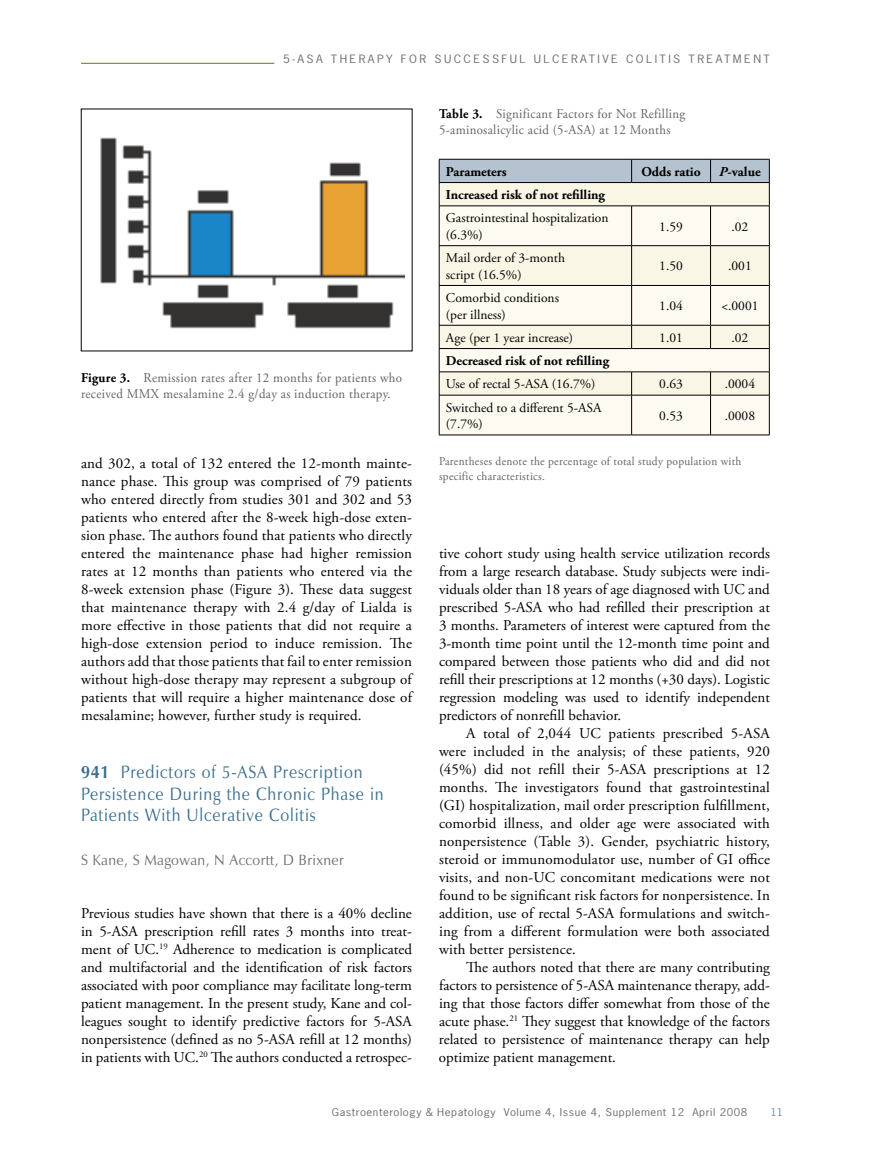
<style>
.page{position:relative;width:878px;height:1175px;background:#fff}
.page>*{position:absolute;margin:0;border:0;box-sizing:border-box;transform-origin:0 0}
.t1{font:18px/21.6px "Zapf Humanist 601 BT";letter-spacing:.05em;color:#3b6e8f;scale:.9 1}
.t2{font:15px/18px "Adobe Garamond Pro";color:#000;text-align:justify}
.t3{font:15px "Zapf Humanist 601 BT";letter-spacing:.025em;color:#6d6e71;scale:.95 1}
.t4{font:13.5px/16.5px "Adobe Garamond Pro";color:#000}
.t5{font:13.5px/16.5px "Adobe Garamond Pro";letter-spacing:.025em;color:#636466;scale:.95 1}
.t6{font:700 13.5px "Adobe Garamond Pro";color:#000}
.t7{font:12px/15px "Adobe Garamond Pro";letter-spacing:.025em;color:#636466;scale:.95 1}
.t8{font:10.8px "News Gothic Std";letter-spacing:.2em;color:#6d6e71;scale:1.11 1}
.t9{font:10.2px "News Gothic Std";letter-spacing:.05em;color:#6d6e71;scale:1.11 1}
.t10{font:10.2px "News Gothic Std";color:#738ba5;scale:1.11 1}
.s1{font-weight:700;color:#000}
.s2{font-weight:700}
.s3{font-style:italic}
</style>
<div class="page">
<hr style="left:81px;top:63px;width:193px;height:1px;background:#677718">
<svg style="left:440px;top:207px;width:329px;height:228px;fill:#fcfaf1"></svg>
<svg style="left:439px;top:159px;width:331px;height:47px;background:#cacfcd"></svg>
<hr style="left:439px;top:206px;width:192px;height:1px;background:#000">
<hr style="left:439px;top:206px;width:1px;height:39px;background:#000">
<hr style="left:631px;top:206px;width:79px;height:1px;background:#000">
<hr style="left:631px;top:206px;width:1px;height:39px;background:#000">
<hr style="left:710px;top:206px;width:59px;height:1px;background:#000">
<hr style="left:710px;top:206px;width:1px;height:39px;background:#000">
<hr style="left:769px;top:206px;width:1px;height:39px;background:#000">
<hr style="left:439px;top:245px;width:192px;height:1px;background:#000">
<hr style="left:439px;top:246px;width:1px;height:39px;background:#000">
<hr style="left:631px;top:245px;width:79px;height:1px;background:#000">
<hr style="left:631px;top:246px;width:1px;height:39px;background:#000">
<hr style="left:710px;top:245px;width:59px;height:1px;background:#000">
<hr style="left:710px;top:246px;width:1px;height:39px;background:#000">
<hr style="left:769px;top:246px;width:1px;height:39px;background:#000">
<hr style="left:439px;top:285px;width:192px;height:1px;background:#000">
<hr style="left:439px;top:286px;width:1px;height:39px;background:#000">
<hr style="left:631px;top:285px;width:79px;height:1px;background:#000">
<hr style="left:631px;top:286px;width:1px;height:39px;background:#000">
<hr style="left:710px;top:285px;width:59px;height:1px;background:#000">
<hr style="left:710px;top:286px;width:1px;height:39px;background:#000">
<hr style="left:769px;top:286px;width:1px;height:39px;background:#000">
<hr style="left:439px;top:325px;width:192px;height:1px;background:#000">
<hr style="left:631px;top:325px;width:79px;height:1px;background:#000">
<svg style="left:631px;top:325px;width:1px;height:23px"></svg>
<hr style="left:710px;top:325px;width:59px;height:1px;background:#000">
<svg style="left:710px;top:325px;width:1px;height:23px"></svg>
<hr style="left:439px;top:348px;width:192px;height:1px;background:#000">
<hr style="left:631px;top:348px;width:79px;height:1px;background:#000">
<hr style="left:710px;top:348px;width:59px;height:1px;background:#000">
<hr style="left:439px;top:371px;width:192px;height:1px;background:#000">
<svg style="left:439px;top:325px;width:1px;height:70px"></svg>
<hr style="left:631px;top:371px;width:79px;height:1px;background:#000">
<svg style="left:631px;top:372px;width:1px;height:23px"></svg>
<hr style="left:710px;top:371px;width:59px;height:1px;background:#000">
<svg style="left:710px;top:372px;width:1px;height:23px"></svg>
<svg style="left:769px;top:325px;width:1px;height:70px"></svg>
<hr style="left:439px;top:395px;width:192px;height:1px;background:#000">
<hr style="left:439px;top:395px;width:1px;height:40px;background:#000">
<hr style="left:631px;top:395px;width:79px;height:1px;background:#000">
<hr style="left:631px;top:395px;width:1px;height:40px;background:#000">
<hr style="left:710px;top:395px;width:59px;height:1px;background:#000">
<hr style="left:710px;top:395px;width:1px;height:40px;background:#000">
<hr style="left:769px;top:395px;width:1px;height:40px;background:#000">
<hr style="left:439px;top:435px;width:192px;height:1px;background:#000">
<hr style="left:631px;top:435px;width:79px;height:1px;background:#000">
<hr style="left:710px;top:435px;width:59px;height:1px;background:#000">
<img style="left:100px;top:137px;width:304px;height:192px">
<p class="t8" style="left:283px;top:52px;width:154px">5-ASA The rapy fo r Success</p>
<p class="t8" style="left:501px;top:52px;width:79px">fu l Ulce rative</p>
<p class="t8" style="left:626px;top:52px;width:33px">Co litis</p>
<p class="t8" style="left:688px;top:52px;width:25px">Treatme</p>
<p class="t8" style="left:753px;top:52px;width:14px">nt</p>
<p class="t5" style="left:81px;top:370px;width:339px"><span class="s1">Figure 3.</span> Remission rates after 12 months for patients who received MMX mesalamine 2.4 g/day as induction therapy.</p>
<p class="t2" style="left:81px;top:455px;width:332px">and 302, a total of 132 entered the 12-month mainte&shy;nance phase. This group was comprised of 79 patients who entered directly from studies 301 and 302 and 53 patients who entered after the 8-week high-dose exten&shy;sion phase. The authors found that patients who directly entered the maintenance phase had higher remission rates at 12 months than patients who entered via the 8-week extension phase (Figure 3). These data suggest that maintenance therapy with 2.4 g/day of Lialda is more effective in those patients that did not require a high-dose extension period to induce remission. The authors add that those patients that fail to enter remission without high-dose therapy may represent a subgroup of patients that will require a higher maintenance dose of mesalamine; however, further study is required.</p>
<p class="t1" style="left:81px;top:761px;width:338px"><span class="s2">941</span> Predictors of 5-ASA Prescription<br>Persistence During the Chronic Phase in<br>Patients With Ulcerative Colitis</p>
<p class="t3" style="left:81px;top:851px;width:278px">S Kane, S Magowan, N Accortt, D Brixner</p>
<p class="t2" style="left:81px;top:905px;width:332px">Previous studies have shown that there is a 40% decline in 5-ASA prescription refill rates 3 months into treat&shy;ment of UC.<sup>19</sup> Adherence to medication is complicated and multifactorial and the identification of risk factors associated with poor compliance may facilitate long-term patient management. In the present study, Kane and col&shy;leagues sought to identify predictive factors for 5-ASA nonpersistence (defined as no 5-ASA refill at 12 months) in patients with UC.<sup>20</sup> The authors conducted a retrospec-</p>
<p class="t5" style="left:439px;top:106px;width:261px"><span class="s1">Table 3.</span> Significant Factors for Not Refilling<br>5-aminosalicylic acid (5-ASA) at 12 Months</p>
<p class="t6" style="left:446px;top:164px;width:62px">Parameters</p>
<p class="t6" style="left:641px;top:164px;width:61px">Odds ratio</p>
<p class="t6" style="left:719px;top:164px;width:43px"><span class="s3">P</span>-value</p>
<p class="t6" style="left:446px;top:187px;width:161px">Increased risk of not refilling</p>
<p class="t4" style="left:446px;top:210px;width:164px">Gastrointestinal hospitalization (6.3%)</p>
<p class="t4" style="left:659px;top:218px;width:25px">1.59</p>
<p class="t4" style="left:731px;top:218px;width:18px">.02</p>
<p class="t4" style="left:446px;top:250px;width:121px">Mail order of 3-month script (16.5%)</p>
<p class="t4" style="left:659px;top:258px;width:25px">1.50</p>
<p class="t4" style="left:728px;top:258px;width:25px">.001</p>
<p class="t4" style="left:446px;top:290px;width:115px">Comorbid conditions (per illness)</p>
<p class="t4" style="left:659px;top:298px;width:25px">1.04</p>
<p class="t4" style="left:721px;top:298px;width:39px">&lt;.0001</p>
<p class="t4" style="left:446px;top:330px;width:129px">Age (per 1 year increase)</p>
<p class="t4" style="left:659px;top:330px;width:25px">1.01</p>
<p class="t4" style="left:731px;top:330px;width:18px">.02</p>
<p class="t6" style="left:446px;top:353px;width:165px">Decreased risk of not refilling</p>
<p class="t4" style="left:446px;top:376px;width:151px">Use of rectal 5-ASA (16.7%)</p>
<p class="t4" style="left:659px;top:376px;width:25px">0.63</p>
<p class="t4" style="left:724px;top:376px;width:32px">.0004</p>
<p class="t4" style="left:446px;top:399px;width:157px">Switched to a different 5-ASA (7.7%)</p>
<p class="t4" style="left:659px;top:408px;width:25px">0.53</p>
<p class="t4" style="left:724px;top:408px;width:32px">.0008</p>
<p class="t7" style="left:439px;top:454px;width:320px">Parentheses denote the percentage of total study population with specific characteristics.</p>
<p class="t2" style="left:439px;top:545px;width:332px">tive cohort study using health service utilization records from a large research database. Study subjects were indi&shy;viduals older than 18 years of age diagnosed with UC and prescribed 5-ASA who had refilled their prescription at 3 months. Parameters of interest were captured from the 3-month time point until the 12-month time point and compared between those patients who did and did not refill their prescriptions at 12 months (+30 days). Logistic regression modeling was used to identify independent predictors of nonrefill behavior.</p>
<p class="t2" style="left:439px;top:725px;width:332px;text-indent:27px">A total of 2,044 UC patients prescribed 5-ASA were included in the analysis; of these patients, 920 (45%) did not refill their 5-ASA prescriptions at 12 months. The investigators found that gastrointestinal (GI) hospitalization, mail order prescription fulfillment, comorbid illness, and older age were associated with nonpersistence (Table 3). Gender, psychiatric history, steroid or immunomodulator use, number of GI office visits, and non-UC concomitant medications were not found to be significant risk factors for nonpersistence. In addition, use of rectal 5-ASA formulations and switch&shy;ing from a different formulation were both associated with better persistence.</p>
<p class="t2" style="left:439px;top:959px;width:332px;text-indent:27px">The authors noted that there are many contributing factors to persistence of 5-ASA maintenance therapy, add&shy;ing that those factors differ somewhat from those of the acute phase.<sup>21</sup> They suggest that knowledge of the factors related to persistence of maintenance therapy can help optimize patient management.</p>
<p class="t9" style="left:332px;top:1105px;width:376px">Gastroenterology &amp; Hepatology Volume 4, Issue 4, Supplement 12 April 2008</p>
<p class="t10" style="left:770px;top:1105px;width:13px">11</p>
</div>
